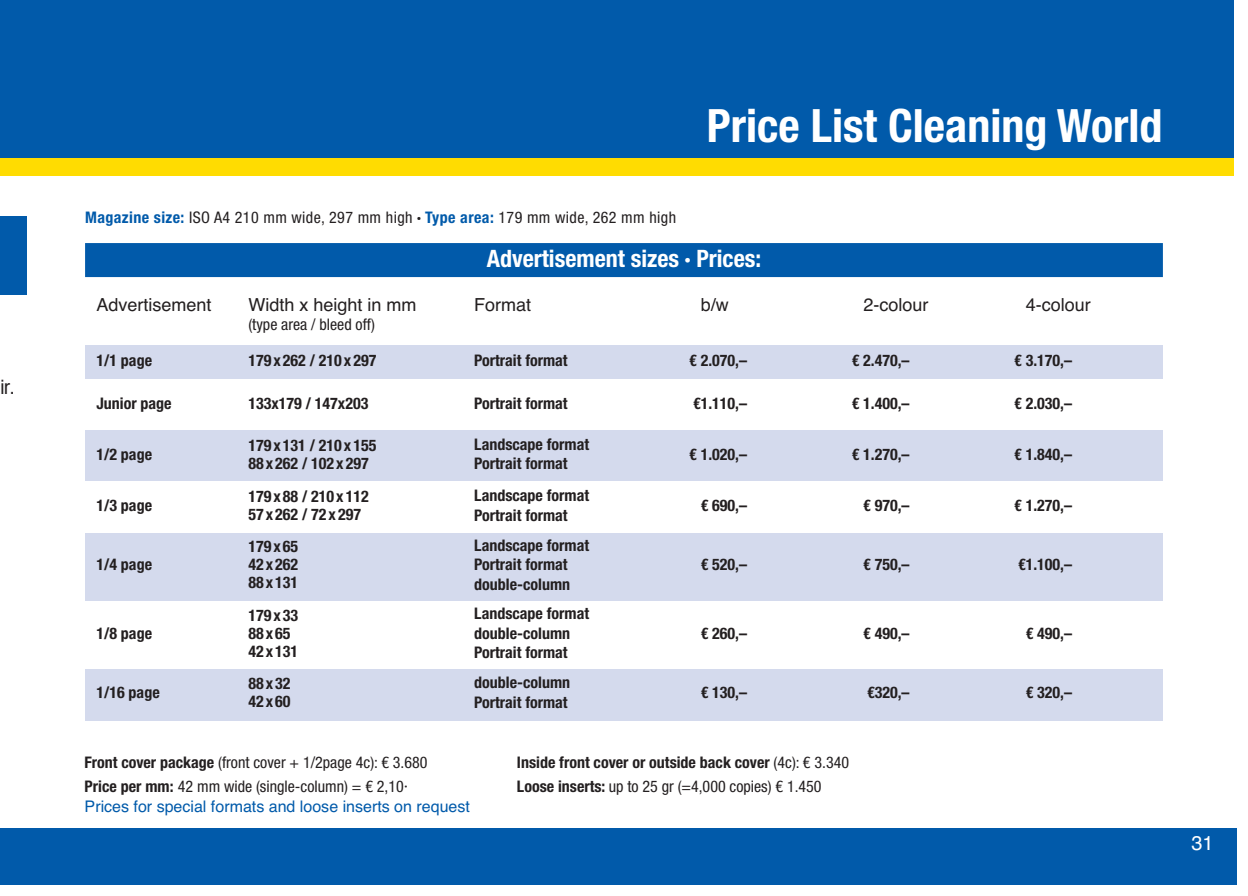
<style>
.page{position:relative;width:1248px;height:896px;background:#fff}
.page>*{position:absolute;margin:0;border:0;box-sizing:border-box;transform-origin:0 0}
.t1{font:700 condensed 46px "Helvetica Neue";color:#fff}
.t2{font:700 condensed 32px "Helvetica Neue LT Std";color:#fff}
.t3{font:700 condensed 24px "Helvetica Neue";color:#fff}
.t4{font:condensed 20px "Helvetica Neue LT Std";color:#231f20}
.t5{font:20px "Helvetica";color:#fff}
.t6{font:18px "Helvetica";color:#231f20}
.t7{font:700 condensed 16px/18px "Helvetica Neue LT Std";color:#231f20}
.t8{font:condensed 16px "Helvetica Neue LT Std";color:#231f20}
.t9{font:condensed 16px "Helvetica Neue LT Std";letter-spacing:.025em;color:#231f20}
.t10{font:16px "Helvetica";color:#015aaa}
.t11{font:700 condensed 16px "Helvetica Neue";color:#231f20}
.s1{font-family:"Helvetica Neue";font-weight:700;color:#015aaa}
.s2{font-family:"Helvetica Neue";font-weight:700}
.s3{font-family:"Helvetica Neue LT Std";font-weight:400}
.s4{font-family:"Helvetica";font-stretch:normal}
</style>
<div class="page">
<div style="left:0;top:828px;width:1236px;height:56px;background:#015aaa"></div>
<div style="left:0;top:0;width:1233px;height:169px;background:#015aaa"></div>
<div style="left:0;top:159px;width:1233px;height:17px;background:#ffdc01"></div>
<div style="left:0;top:216px;width:27px;height:79px;background:#015aaa"></div>
<div style="left:85px;top:243px;width:1077px;height:34px;background:#015aaa"></div>
<div style="left:85px;top:346px;width:152px;height:34px;background:#d4daed"></div>
<div style="left:237px;top:346px;width:226px;height:34px;background:#d4daed"></div>
<div style="left:463px;top:346px;width:212px;height:34px;background:#d4daed"></div>
<div style="left:675px;top:346px;width:162px;height:34px;background:#d4daed"></div>
<div style="left:837px;top:346px;width:163px;height:34px;background:#d4daed"></div>
<div style="left:1000px;top:346px;width:162px;height:34px;background:#d4daed"></div>
<div style="left:85px;top:431px;width:152px;height:51px;background:#d4daed"></div>
<div style="left:237px;top:431px;width:226px;height:51px;background:#d4daed"></div>
<div style="left:463px;top:431px;width:212px;height:51px;background:#d4daed"></div>
<div style="left:675px;top:431px;width:162px;height:51px;background:#d4daed"></div>
<div style="left:837px;top:431px;width:163px;height:51px;background:#d4daed"></div>
<div style="left:1000px;top:431px;width:162px;height:51px;background:#d4daed"></div>
<div style="left:85px;top:533px;width:152px;height:68px;background:#d4daed"></div>
<div style="left:237px;top:533px;width:226px;height:68px;background:#d4daed"></div>
<div style="left:463px;top:533px;width:212px;height:68px;background:#d4daed"></div>
<div style="left:675px;top:533px;width:162px;height:68px;background:#d4daed"></div>
<div style="left:837px;top:533px;width:163px;height:68px;background:#d4daed"></div>
<div style="left:1000px;top:533px;width:162px;height:68px;background:#d4daed"></div>
<div style="left:85px;top:669px;width:152px;height:51px;background:#d4daed"></div>
<div style="left:237px;top:669px;width:226px;height:51px;background:#d4daed"></div>
<div style="left:463px;top:669px;width:212px;height:51px;background:#d4daed"></div>
<div style="left:675px;top:669px;width:162px;height:51px;background:#d4daed"></div>
<div style="left:837px;top:669px;width:163px;height:51px;background:#d4daed"></div>
<div style="left:1000px;top:669px;width:162px;height:51px;background:#d4daed"></div>
<p class="t4" style="left:0;top:380px;width:16px">ir.</p>
<p class="t9" style="left:85px;top:211px;width:592px"><span class="s1">Magazine size:</span> ISO A4 210 mm wide, 297 mm high <span class="s2">·</span> <span class="s1">Type area:</span> 179 mm wide, 262 mm high</p>
<h1 class="t1" style="left:706px;top:88px;width:457px">Price List Cleaning World</h1>
<h2 class="t2" style="left:761px;top:110px;width:385px">ISSA/Interclean in Amsterdam</h2>
<p class="t6" style="left:96px;top:294px;width:117px">Advertisement</p>
<p class="t6" style="left:248px;top:294px;width:170px">Width x height in mm</p>
<p class="t8" style="left:248px;top:318px;width:128px">(type area / bleed off)</p>
<h3 class="t3" style="left:486px;top:238px;width:276px">Advertisement sizes · Prices:</h3>
<p class="t6" style="left:474px;top:294px;width:59px">Format</p>
<p class="t6" style="left:700px;top:294px;width:30px">b/w</p>
<p class="t6" style="left:863px;top:294px;width:67px">2-colour</p>
<p class="t6" style="left:1025px;top:294px;width:67px">4-colour</p>
<p class="t7" style="left:96px;top:353px;width:57px">1/1 page</p>
<p class="t7" style="left:248px;top:353px;width:129px">179 x 262 / 210 x 297</p>
<p class="t7" style="left:474px;top:353px;width:95px">Portrait format</p>
<p class="t7" style="left:689px;top:353px;width:59px">€ 2.070,–</p>
<p class="t7" style="left:851px;top:353px;width:59px">€ 2.470,–</p>
<p class="t7" style="left:1014px;top:353px;width:59px">€ 3.170,–</p>
<p class="t7" style="left:96px;top:395px;width:77px">Junior page</p>
<p class="t7" style="left:248px;top:395px;width:121px">133x179 / 147x203</p>
<p class="t7" style="left:474px;top:395px;width:95px">Portrait format</p>
<p class="t7" style="left:693px;top:395px;width:56px">€1.110,–</p>
<p class="t7" style="left:851px;top:395px;width:59px">€ 1.400,–</p>
<p class="t7" style="left:1014px;top:395px;width:59px">€ 2.030,–</p>
<p class="t7" style="left:96px;top:446px;width:57px">1/2 page</p>
<p class="t7" style="left:248px;top:437px;width:129px">179 x 131 / 210 x 155<br>88 x 262 / 102 x 297</p>
<p class="t7" style="left:474px;top:436px;width:116px;line-height:19.2px">Landscape format<br>Portrait format</p>
<p class="t7" style="left:689px;top:446px;width:59px">€ 1.020,–</p>
<p class="t7" style="left:851px;top:446px;width:59px">€ 1.270,–</p>
<p class="t7" style="left:1014px;top:446px;width:59px">€ 1.840,–</p>
<p class="t7" style="left:96px;top:497px;width:57px">1/3 page</p>
<p class="t7" style="left:248px;top:488px;width:122px">179 x 88 / 210 x 112<br>57 x 262 / 72 x 297</p>
<p class="t7" style="left:474px;top:487px;width:116px;line-height:19.2px">Landscape format<br>Portrait format</p>
<p class="t7" style="left:700px;top:497px;width:48px">€ 690,–</p>
<p class="t7" style="left:863px;top:497px;width:48px">€ 970,–</p>
<p class="t7" style="left:1014px;top:497px;width:59px">€ 1.270,–</p>
<p class="t7" style="left:96px;top:557px;width:57px">1/4 page</p>
<p class="t7" style="left:248px;top:539px;width:51px;text-align:justify">179 x 65<br>42 x 262<br>88 x 131</p>
<p class="t7" style="left:474px;top:537px;width:116px;line-height:19.2px">Landscape format<br>Portrait format double-column</p>
<p class="t7" style="left:700px;top:557px;width:48px">€ 520,–</p>
<p class="t7" style="left:863px;top:557px;width:48px">€ 750,–</p>
<p class="t7" style="left:1017px;top:557px;width:56px">€1.100,–</p>
<p class="t7" style="left:96px;top:625px;width:57px">1/8 page</p>
<p class="t7" style="left:248px;top:607px;width:51px">179 x 33<br>88 x 65<br>42 x 131</p>
<p class="t7" style="left:474px;top:605px;width:116px;line-height:19.2px">Landscape format double-column<br>Portrait format</p>
<p class="t7" style="left:700px;top:625px;width:48px">€ 260,–</p>
<p class="t7" style="left:863px;top:625px;width:48px">€ 490,–</p>
<p class="t7" style="left:1025px;top:625px;width:48px">€ 490,–</p>
<p class="t7" style="left:96px;top:685px;width:65px">1/16 page</p>
<p class="t7" style="left:248px;top:676px;width:44px">88 x 32<br>42 x 60</p>
<p class="t7" style="left:474px;top:674px;width:97px;line-height:19.2px">double-column<br>Portrait format</p>
<p class="t7" style="left:700px;top:685px;width:48px">€ 130,–</p>
<p class="t7" style="left:867px;top:685px;width:44px">€320,–</p>
<p class="t7" style="left:1025px;top:685px;width:48px">€ 320,–</p>
<p class="t8" style="left:85px;top:756px;width:344px"><span class="s2">Front cover package</span> (front cover + 1/2page 4c): € 3.680</p>
<p class="t11" style="left:517px;top:749px;width:333px">Inside front cover or outside back cover <span class="s3">(4c): € 3.340</span></p>
<p class="t8" style="left:85px;top:780px;width:325px"><span class="s2">Price per mm:</span> 42 mm wide (single-column) = € 2,10<span class="s4">·</span></p>
<p class="t8" style="left:517px;top:780px;width:306px"><span class="s2">Loose inserts:</span> up to 25 gr (=4,000 copies) € 1.450</p>
<p class="t10" style="left:85px;top:797px;width:387px">Prices for special formats and loose inserts on request</p>
<p class="t5" style="left:1191px;top:831px;width:24px">31</p>
</div>
